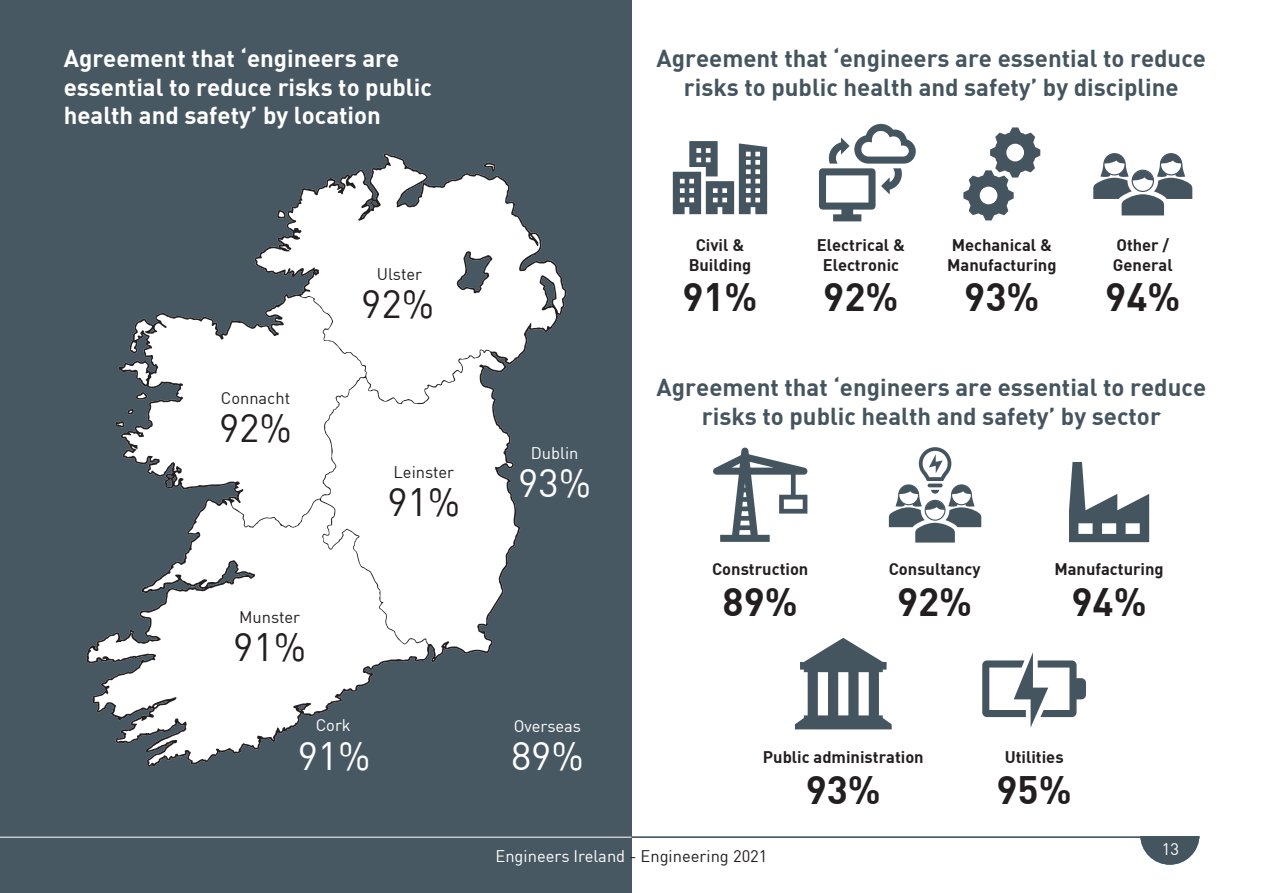
<style>
.page{position:relative;width:1263px;height:893px;background:#fff}
.page>*{position:absolute;margin:0;border:0;box-sizing:border-box;transform-origin:0 0}
.t1{font:38.85px "DIN Bold";color:#231f20}
.t2{font:38.85px "DIN";color:#231f20}
.t3{font:38.85px "DIN";color:#fff}
.t4{font:24px/28.8px "DIN Bold";color:#45555f;text-align:center}
.t5{font:24px/28.8px "DIN Bold";color:#fff}
.t6{font:16.5px "DIN Bold";color:#231f20}
.t7{font:16.5px "DIN";color:#fff}
.t8{font:16.5px "DIN";color:#231f20}
.s1{color:#231f20}
</style>
<div class="page">
<svg style="left:1140px;top:838px;width:59px;height:27px"></svg>
<hr style="left:0;top:837px;width:1199px;height:1px;background:#45555f">
<div style="left:0;top:0;width:631px;height:893px;background:#485862"></div>
<hr style="left:0;top:837px;width:631px;height:1px;background:#fff">
<svg style="left:86px;top:153px;width:481px;height:614px;fill:#fff"></svg>
<svg style="left:483px;top:163px;width:13px;height:9px"></svg>
<svg style="left:136px;top:392px;width:12px;height:8px"></svg>
<svg style="left:277px;top:210px;width:9px;height:9px"></svg>
<svg style="left:115px;top:421px;width:10px;height:6px"></svg>
<svg style="left:127px;top:409px;width:8px;height:5px"></svg>
<svg style="left:456px;top:251px;width:36px;height:43px"></svg>
<svg style="left:673px;top:141px;width:94px;height:73px"></svg>
<svg style="left:713px;top:448px;width:95px;height:94px"></svg>
<svg style="left:819px;top:124px;width:97px;height:97px"></svg>
<svg style="left:889px;top:447px;width:92px;height:96px"></svg>
<svg style="left:795px;top:638px;width:97px;height:91px"></svg>
<svg style="left:963px;top:127px;width:77px;height:93px"></svg>
<svg style="left:1069px;top:462px;width:80px;height:80px"></svg>
<svg style="left:982px;top:652px;width:104px;height:76px"></svg>
<svg style="left:1093px;top:153px;width:99px;height:62px"></svg>
<p class="t5" style="left:64px;top:43px;width:370px">Agreement that ‘engineers are essential to reduce risks to public health and safety’ by location</p>
<p class="t4" style="left:656px;top:43px;width:551px">Agreement that ‘engineers are essential to reduce risks to public health and safety’ by discipline</p>
<p class="t8" style="left:377px;top:264px;width:47px">Ulster</p>
<p class="t8" style="left:221px;top:388px;width:71px">Connacht</p>
<p class="t2" style="left:219px;top:404px;width:74px">92%</p>
<p class="t2" style="left:361px;top:280px;width:74px">92%</p>
<p class="t8" style="left:393px;top:461px;width:62px">Leinster</p>
<p class="t2" style="left:387px;top:478px;width:74px">91%</p>
<p class="t8" style="left:239px;top:606px;width:63px">Munster</p>
<p class="t2" style="left:233px;top:623px;width:74px">91%</p>
<p class="t7" style="left:316px;top:715px;width:37px">Cork</p>
<p class="t3" style="left:298px;top:731px;width:74px">91%</p>
<p class="t6" style="left:696px;top:234px;width:50px">Civil &amp;</p>
<p class="t6" style="left:689px;top:254px;width:64px">Building</p>
<p class="t1" style="left:682px;top:272px;width:77px">91%</p>
<p class="t6" style="left:817px;top:234px;width:89px">Electrical &amp;</p>
<p class="t6" style="left:823px;top:254px;width:78px">Electronic</p>
<p class="t1" style="left:823px;top:272px;width:77px">92%</p>
<p class="t6" style="left:952px;top:234px;width:102px">Mechanical &amp;</p>
<p class="t6" style="left:947px;top:254px;width:111px">Manufacturing</p>
<p class="t1" style="left:964px;top:272px;width:77px">93%</p>
<p class="t6" style="left:1116px;top:234px;width:54px">Other /</p>
<p class="t6" style="left:1113px;top:254px;width:61px">General</p>
<p class="t1" style="left:1105px;top:272px;width:77px">94%</p>
<p class="t7" style="left:531px;top:442px;width:49px">Dublin</p>
<p class="t3" style="left:518px;top:459px;width:74px">93%</p>
<p class="t7" style="left:514px;top:715px;width:69px">Overseas</p>
<p class="t3" style="left:511px;top:731px;width:74px">89%</p>
<p class="t4" style="left:657px;top:372px;width:551px">Agreement that ‘engineers are essential to reduce risks to public health and safety’ by sector</p>
<p class="t6" style="left:712px;top:559px;width:98px">Construction</p>
<p class="t1" style="left:723px;top:577px;width:77px">89%</p>
<p class="t6" style="left:889px;top:559px;width:93px">Consultancy</p>
<p class="t1" style="left:897px;top:577px;width:77px">92%</p>
<p class="t6" style="left:1054px;top:559px;width:111px">Manufacturing</p>
<p class="t1" style="left:1071px;top:577px;width:77px">94%</p>
<p class="t6" style="left:763px;top:746px;width:162px">Public administration</p>
<p class="t1" style="left:806px;top:764px;width:77px">93%</p>
<p class="t6" style="left:1005px;top:746px;width:60px">Utilities</p>
<p class="t1" style="left:996px;top:764px;width:77px">95%</p>
<p class="t7" style="left:495px;top:845px;width:274px">Engineers Ireland <span class="s1">- Engineering 2021</span></p>
<p class="t7" style="left:1162px;top:839px;width:19px">13</p>
</div>
